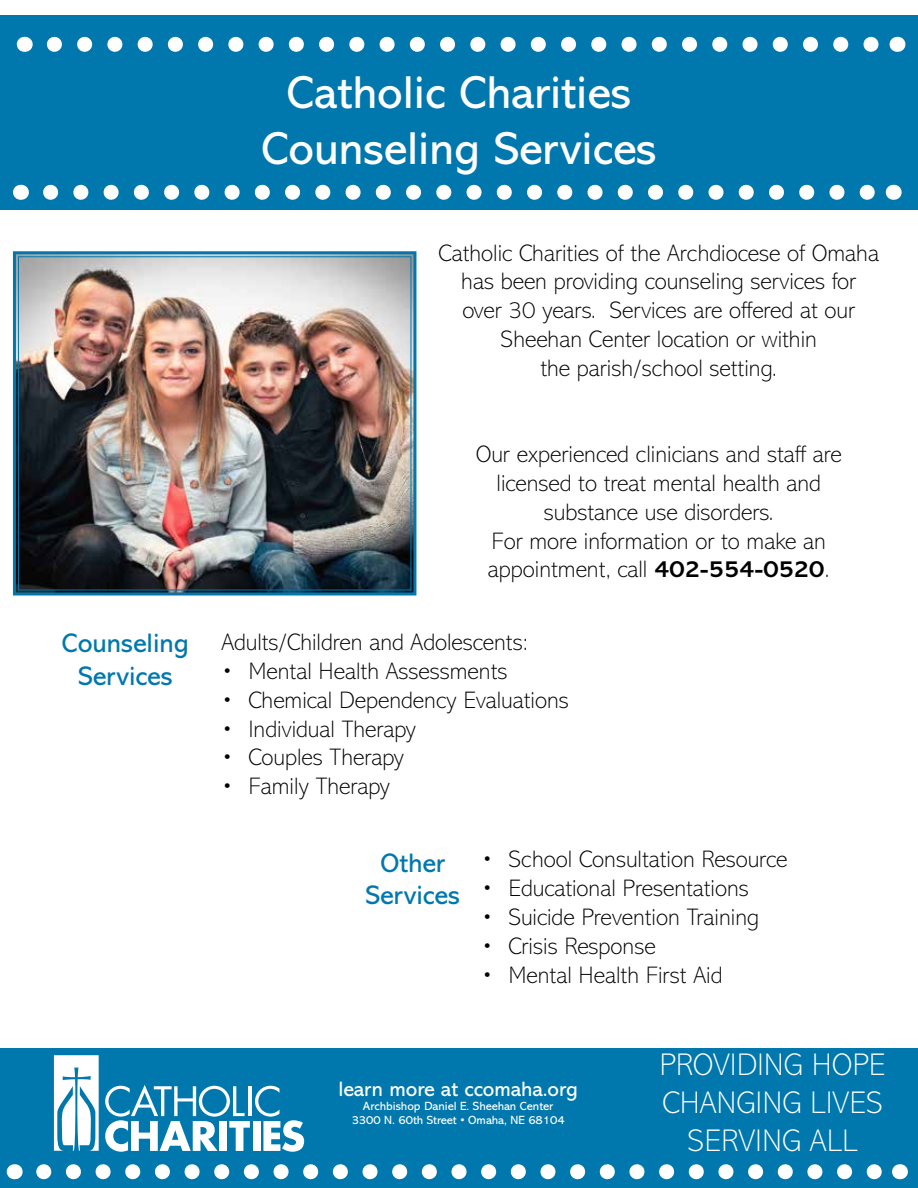
<style>
.page{position:relative;width:918px;height:1188px;background:#fff}
.page>*{position:absolute;margin:0;border:0;box-sizing:border-box;transform-origin:0 0}
.t1{font:46.5px/55.8px "Abadi MT Std";color:#fff;text-align:center}
.t2{font:200 31.5px/37.8px "Abadi MT Std";color:#fff;text-align:center}
.t3{font:27px/32.4px "Abadi MT Std";color:#0078ae;text-align:center}
.t4{font:200 24px/28.8px "Abadi MT Std";color:#000;text-align:center}
.t5{font:21px "Abadi MT Std";color:#fff}
.t6{font:12px/14.4px "Abadi MT Std";color:#fff;text-align:center}
.s1{font-weight:700}
</style>
<div class="page">
<div style="left:0;top:15px;width:918px;height:195px;background:#0078ae"></div>
<svg style="left:51px;top:185px;width:824px;height:15px"></svg>
<svg style="left:20px;top:185px;width:1px;height:15px"></svg>
<svg style="left:893px;top:185px;width:1px;height:15px"></svg>
<div style="left:0;top:1048px;width:918px;height:140px;background:#0078ae"></div>
<svg style="left:44px;top:1164px;width:838px;height:15px"></svg>
<svg style="left:14px;top:1164px;width:1px;height:15px"></svg>
<svg style="left:899px;top:1164px;width:1px;height:15px"></svg>
<svg style="left:54px;top:37px;width:825px;height:15px"></svg>
<svg style="left:24px;top:37px;width:1px;height:15px"></svg>
<svg style="left:897px;top:37px;width:1px;height:15px"></svg>
<svg style="left:54px;top:1055px;width:45px;height:96px"></svg>
<svg style="left:105px;top:1085px;width:199px;height:67px"></svg>
<img style="left:12px;top:251px;width:405px;height:345px">
<div style="left:18px;top:256px;width:393px;height:335px;border:1px solid #0078ae"></div>
<h1 class="t1" style="left:261px;top:65px;width:397px">Catholic Charities<br>Counseling Services</h1>
<p class="t4" style="left:439px;top:239px;width:442px">Catholic Charities of the Archdiocese of Omaha has been providing counseling services for<br>over 30 years. Services are offered at our Sheehan Center location or within<br>the parish/school setting.</p>
<p class="t4" style="left:476px;top:440px;width:368px">Our experienced clinicians and staff are licensed to treat mental health and substance use disorders.<br>For more information or to make an appointment, call <span class="s1">402-554-0520</span>.</p>
<p class="t3" style="left:62px;top:627px;width:129px">Counseling<br>Services</p>
<p class="t4" style="left:221px;top:628px;width:308px">Adults/Children and Adolescents:</p>
<p class="t4" style="left:221px;top:657px;width:288px">• Mental Health Assessments</p>
<p class="t4" style="left:221px;top:686px;width:349px">• Chemical Dependency Evaluations</p>
<p class="t4" style="left:221px;top:715px;width:196px">• Individual Therapy</p>
<p class="t4" style="left:221px;top:743px;width:184px">• Couples Therapy</p>
<p class="t4" style="left:221px;top:772px;width:170px">• Family Therapy</p>
<p class="t3" style="left:366px;top:847px;width:96px">Other<br>Services</p>
<p class="t4" style="left:481px;top:845px;width:308px">• School Consultation Resource</p>
<p class="t4" style="left:481px;top:874px;width:269px">• Educational Presentations</p>
<p class="t4" style="left:481px;top:903px;width:279px">• Suicide Prevention Training</p>
<p class="t4" style="left:481px;top:932px;width:176px">• Crisis Response</p>
<p class="t4" style="left:481px;top:961px;width:243px">• Mental Health First Aid</p>
<p class="t5" style="left:338px;top:1077px;width:241px">learn more at ccomaha.org</p>
<p class="t6" style="left:352px;top:1099px;width:214px">Archbishop Daniel E. Sheehan Center<br>3300 N. 60th Street • Omaha, NE 68104</p>
<h2 class="t2" style="left:659px;top:1046px;width:228px">PROVIDING HOPE<br>CHANGING LIVES<br>SERVING ALL</h2>
</div>
